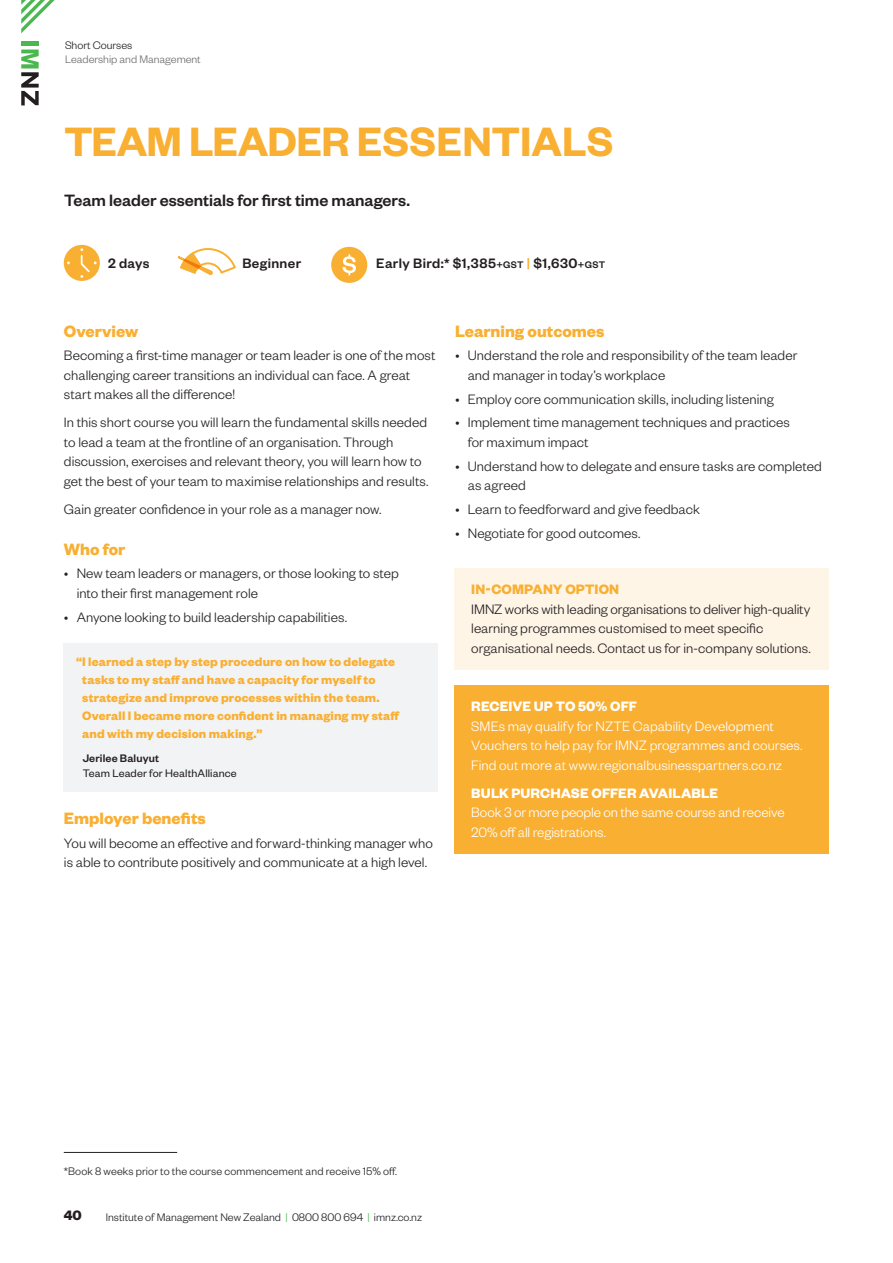
<style>
.page{position:relative;width:893px;height:1263px;background:#fff}
.page>*{position:absolute;margin:0;border:0;box-sizing:border-box;transform-origin:0 0}
.t1{font:600 45px "Founders Grotesk";letter-spacing:-.01em;color:#f9af32}
.t2{font:700 18px "Founders Grotesk";color:#f9af32}
.t3{font:500 18px "Founders Grotesk";color:#231f20}
.t4{font:300 15px/19.5px "Founders Grotesk";letter-spacing:.005em;color:#231f20}
.t5{font:300 15px/19.5px "Founders Grotesk";color:#fff}
.t6{font:500 15px "Founders Grotesk";letter-spacing:.025em;color:#231f20}
.t7{font:700 15px "Founders Grotesk";letter-spacing:.005em;color:#fff}
.t8{font:700 15px "Founders Grotesk";letter-spacing:.01em;color:#f9af32}
.t9{font:700 15px "Founders Grotesk";color:#231f20}
.t10{font:700 13.5px/18px "Founders Grotesk";letter-spacing:.01em;color:#f9af32}
.t11{font:300 12px "Founders Grotesk";color:#231f20}
.t12{font:12px "Founders Grotesk";letter-spacing:.01em;color:#231f20}
.t13{font:300 12px "Founders Grotesk";color:#6c6d70}
.t14{font:500 12px "Founders Grotesk";letter-spacing:.015em;color:#231f20}
.s1{font-size:10.5px}
.s2{color:#f9af32}
.s3{color:#4ab84f}
</style>
<div class="page">
<svg style="left:21px;top:0;width:34px;height:33px"></svg>
<hr style="left:21px;top:42px;width:18px;height:4px;background:#4ab84f">
<svg style="left:21px;top:50px;width:18px;height:55px"></svg>
<div style="left:65px;top:246px;width:33px;height:33px;background:#f9af32;border-radius:50%"></div>
<div style="left:64px;top:245px;width:36px;height:36px;border:3px solid #f9af32;border-radius:50%"></div>
<svg style="left:79px;top:248px;width:18px;height:30px"></svg>
<div style="left:333px;top:248px;width:33px;height:33px;background:#f9af32;border-radius:50%"></div>
<div style="left:331px;top:247px;width:36px;height:36px;border:3px solid #f9af32;border-radius:50%"></div>
<svg style="left:343px;top:254px;width:13px;height:21px"></svg>
<svg style="left:177px;top:248px;width:59px;height:27px"></svg>
<div style="left:63px;top:643px;width:375px;height:149px;background:#f2f3f4"></div>
<hr style="left:64px;top:1152px;width:113px;height:1px;background:#231f20">
<div style="left:454px;top:568px;width:374px;height:102px;background:#fef5e7"></div>
<div style="left:454px;top:685px;width:374px;height:169px;background:#f9af32"></div>
<p class="t11" style="left:65px;top:38px;width:69px">Short Courses</p>
<p class="t13" style="left:65px;top:52px;width:137px">Leadership and Management</p>
<h1 class="t1" style="left:64px;top:113px;width:551px">TEAM LEADER ESSENTIALS</h1>
<p class="t3" style="left:64px;top:189px;width:347px">Team leader essentials for first time managers.</p>
<p class="t6" style="left:108px;top:254px;width:43px">2 days</p>
<p class="t6" style="left:242px;top:254px;width:60px">Beginner</p>
<p class="t6" style="left:376px;top:254px;width:230px">Early Bird:* $1,385<span class="s1">+GST</span> <span class="s2">|</span> $1,630<span class="s1">+GST</span></p>
<p class="t2" style="left:64px;top:319px;width:76px">Overview</p>
<p class="t4" style="left:64px;top:345px;width:373px">Becoming a first-time manager or team leader is one of the most challenging career transitions an individual can face. A great start makes all the difference!</p>
<p class="t4" style="left:64px;top:412px;width:366px">In this short course you will learn the fundamental skills needed to lead a team at the frontline of an organisation. Through discussion, exercises and relevant theory, you will learn how to get the best of your team to maximise relationships and results.</p>
<p class="t4" style="left:64px;top:499px;width:319px">Gain greater confidence in your role as a manager now.</p>
<p class="t2" style="left:64px;top:537px;width:63px">Who for</p>
<p class="t4" style="left:77px;top:563px;width:324px;text-indent:-13px">• New team leaders or managers, or those looking to step into their first management role</p>
<p class="t4" style="left:64px;top:606px;width:285px">• Anyone looking to build leadership capabilities.</p>
<p class="t10" style="left:82px;top:652px;width:319px;text-indent:-6px">“I learned a step by step procedure on how to delegate tasks to my staff and have a capacity for myself to strategize and improve processes within the team.<br>Overall I became more confident in managing my staff and with my decision making.”</p>
<p class="t14" style="left:83px;top:750px;width:78px">Jerilee Baluyut</p>
<p class="t12" style="left:83px;top:765px;width:156px">Team Leader for HealthAlliance</p>
<p class="t2" style="left:64px;top:807px;width:143px">Employer benefits</p>
<p class="t4" style="left:64px;top:832px;width:371px">You will become an effective and forward-thinking manager who is able to contribute positively and communicate at a high level.</p>
<p class="t2" style="left:455px;top:319px;width:151px">Learning outcomes</p>
<p class="t4" style="left:468px;top:345px;width:331px;text-indent:-13px">• Understand the role and responsibility of the team leader and manager in today’s workplace</p>
<p class="t4" style="left:455px;top:388px;width:320px">• Employ core communication skills, including listening</p>
<p class="t4" style="left:468px;top:412px;width:324px;text-indent:-13px">• Implement time management techniques and practices for maximum impact</p>
<p class="t4" style="left:468px;top:455px;width:356px;text-indent:-13px">• Understand how to delegate and ensure tasks are completed as agreed</p>
<p class="t4" style="left:455px;top:499px;width:246px">• Learn to feedforward and give feedback</p>
<p class="t4" style="left:455px;top:522px;width:187px">• Negotiate for good outcomes.</p>
<p class="t8" style="left:471px;top:580px;width:149px">IN-COMPANY OPTION</p>
<p class="t4" style="left:471px;top:598px;width:341px">IMNZ works with leading organisations to deliver high-quality learning programmes customised to meet specific organisational needs. Contact us for in-company solutions.</p>
<p class="t7" style="left:471px;top:697px;width:167px">RECEIVE UP TO 50% OFF</p>
<p class="t5" style="left:471px;top:715px;width:333px">SMEs may qualify for NZTE Capability Development<br>Vouchers to help pay for IMNZ programmes and courses.<br>Find out more at www.regionalbusinesspartners.co.nz</p>
<p class="t7" style="left:471px;top:783px;width:248px">BULK PURCHASE OFFER AVAILABLE</p>
<p class="t5" style="left:471px;top:802px;width:315px">Book 3 or more people on the same course and receive<br>20% off all registrations.</p>
<p class="t11" style="left:64px;top:1164px;width:335px">*Book 8 weeks prior to the course commencement and receive 15% off.</p>
<p class="t9" style="left:64px;top:1206px;width:20px">40</p>
<p class="t11" style="left:106px;top:1209px;width:318px">Institute of Management New Zealand <span class="s3">|</span> 0800 800 694 <span class="s3">|</span> imnz.co.nz</p>
</div>
